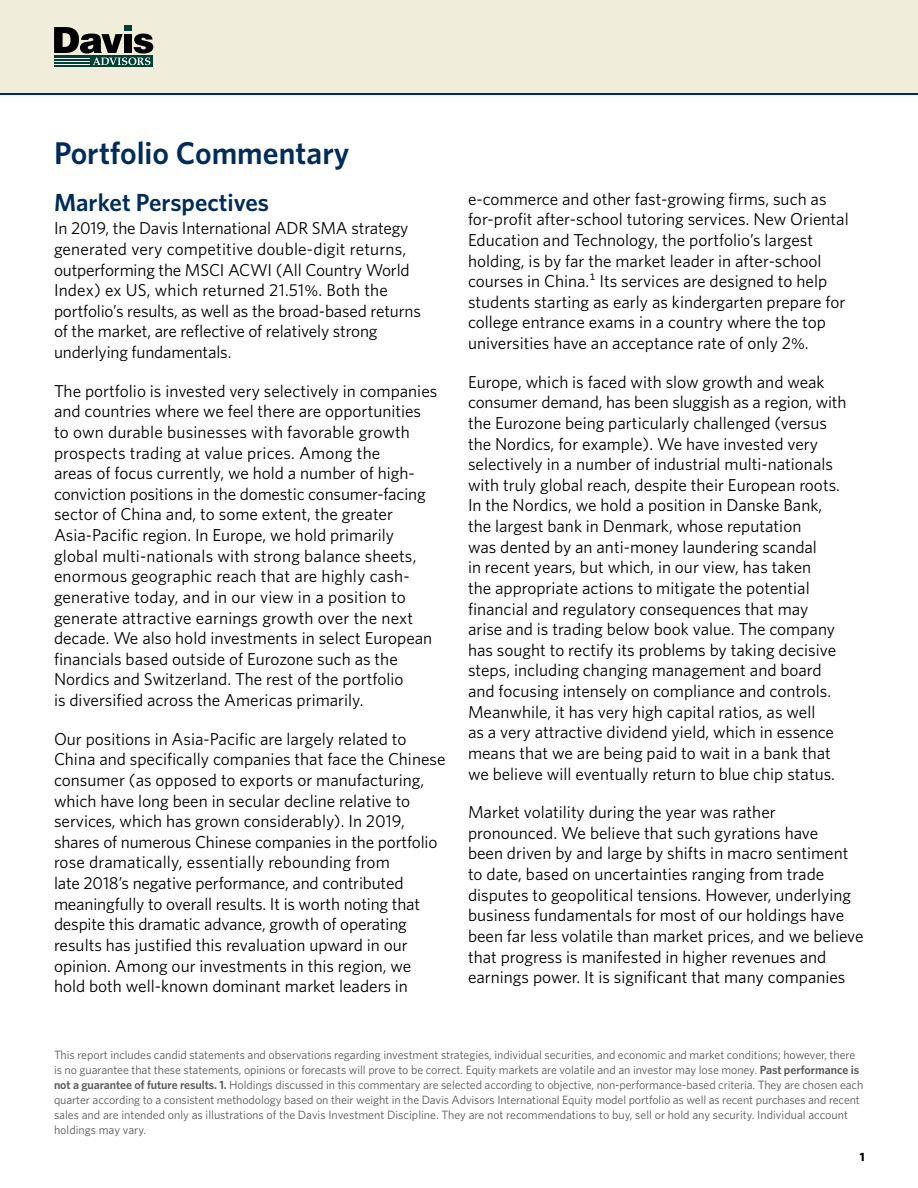
<style>
.page{position:relative;width:918px;height:1188px;background:#fff}
.page>*{position:absolute;margin:0;border:0;box-sizing:border-box;transform-origin:0 0}
.t1{font:600 31.5px "Whitney";color:#002c5b}
.t2{font:600 24.75px "Whitney";color:#002c5b}
.Whitney_Book_11_5{font:17.25px/20.7px "Whitney";color:#000}
.Footnote_first{font:12px/15px "Whitney";letter-spacing:-.005em;color:#57595b}
.t3{font:700 12px "Whitney";color:#000}
.s1{font-size:15.75px}
.s2{font-weight:600}
</style>
<div class="page">
<div style="left:0;top:0;width:918px;height:94px;background:#f0eedb"></div>
<hr style="left:0;top:94px;width:918px;height:1px;background:#002c5b">
<div style="left:124px;top:25px;width:8px;height:6px;background:#004133"></div>
<div style="left:54px;top:56px;width:99px;height:11px;background:#004133"></div>
<svg style="left:54px;top:27px;width:99px;height:38px"></svg>
<h1 class="t1" style="left:54px;top:132px;width:297px">Portfolio Commentary</h1>
<h2 class="t2" style="left:54px;top:186px;width:217px">Market Perspectives</h2>
<p class="Whitney_Book_11_5" style="left:54px;top:218px;width:368px">In 2019, the Davis International ADR SMA strategy generated very competitive double-digit returns, outperforming the MSCI ACWI (All Country World Index) ex US, which returned 21.51<span class="s1">%</span>. Both the portfolio’s results, as well as the broad-based returns of the market, are reflective of relatively strong underlying fundamentals.</p>
<p class="Whitney_Book_11_5" style="left:54px;top:380px;width:385px">The portfolio is invested very selectively in companies and countries where we feel there are opportunities to own durable businesses with favorable growth prospects trading at value prices. Among the<br>areas of focus currently, we hold a number of high&shy;conviction positions in the domestic consumer-facing sector of China and, to some extent, the greater Asia-Pacific region. In Europe, we hold primarily global multi-nationals with strong balance sheets, enormous geographic reach that are highly cash&shy;generative today, and in our view in a position to generate attractive earnings growth over the next decade. We also hold investments in select European financials based outside of Eurozone such as the Nordics and Switzerland. The rest of the portfolio<br>is diversified across the Americas primarily.</p>
<p class="Whitney_Book_11_5" style="left:54px;top:728px;width:393px">Our positions in Asia-Pacific are largely related to China and specifically companies that face the Chinese consumer (as opposed to exports or manufacturing, which have long been in secular decline relative to services, which has grown considerably). In 2019, shares of numerous Chinese companies in the portfolio rose dramatically, essentially rebounding from<br>late 2018’s negative performance, and contributed meaningfully to overall results. It is worth noting that despite this dramatic advance, growth of operating results has justified this revaluation upward in our opinion. Among our investments in this region, we hold both well-known dominant market leaders in</p>
<p class="Whitney_Book_11_5" style="left:468px;top:188px;width:382px">e-commerce and other fast-growing firms, such as for-profit after-school tutoring services. New Oriental Education and Technology, the portfolio’s largest holding, is by far the market leader in after-school courses in China.¹ Its services are designed to help students starting as early as kindergarten prepare for college entrance exams in a country where the top universities have an acceptance rate of only 2<span class="s1">%</span>.</p>
<p class="Whitney_Book_11_5" style="left:468px;top:371px;width:380px">Europe, which is faced with slow growth and weak consumer demand, has been sluggish as a region, with the Eurozone being particularly challenged (versus the Nordics, for example). We have invested very selectively in a number of industrial multi-nationals with truly global reach, despite their European roots.<br>In the Nordics, we hold a position in Danske Bank, the largest bank in Denmark, whose reputation<br>was dented by an anti-money laundering scandal<br>in recent years, but which, in our view, has taken<br>the appropriate actions to mitigate the potential financial and regulatory consequences that may arise and is trading below book value. The company has sought to rectify its problems by taking decisive steps, including changing management and board and focusing intensely on compliance and controls.<br>Meanwhile, it has very high capital ratios, as well<br>as a very attractive dividend yield, which in essence means that we are being paid to wait in a bank that we believe will eventually return to blue chip status.</p>
<p class="Whitney_Book_11_5" style="left:468px;top:801px;width:397px">Market volatility during the year was rather pronounced. We believe that such gyrations have<br>been driven by and large by shifts in macro sentiment to date, based on uncertainties ranging from trade disputes to geopolitical tensions. However, underlying business fundamentals for most of our holdings have been far less volatile than market prices, and we believe that progress is manifested in higher revenues and earnings power. It is significant that many companies</p>
<p class="Footnote_first" style="left:54px;top:1047px;width:811px">This report includes candid statements and observations regarding investment strategies, individual securities, and economic and market conditions; however, there is no guarantee that these statements, opinions or forecasts will prove to be correct. Equity markets are volatile and an investor may lose money. <span class="s2">Past performance is not a guarantee of future results. 1.</span> Holdings discussed in this commentary are selected according to objective, non-performance-based criteria. They are chosen each quarter according to a consistent methodology based on their weight in the Davis Advisors International Equity model portfolio as well as recent purchases and recent sales and are intended only as illustrations of the Davis Investment Discipline. They are not recommendations to buy, sell or hold any security. Individual account holdings may vary.</p>
<p class="t3" style="left:860px;top:1149px;width:6px">1</p>
</div>
